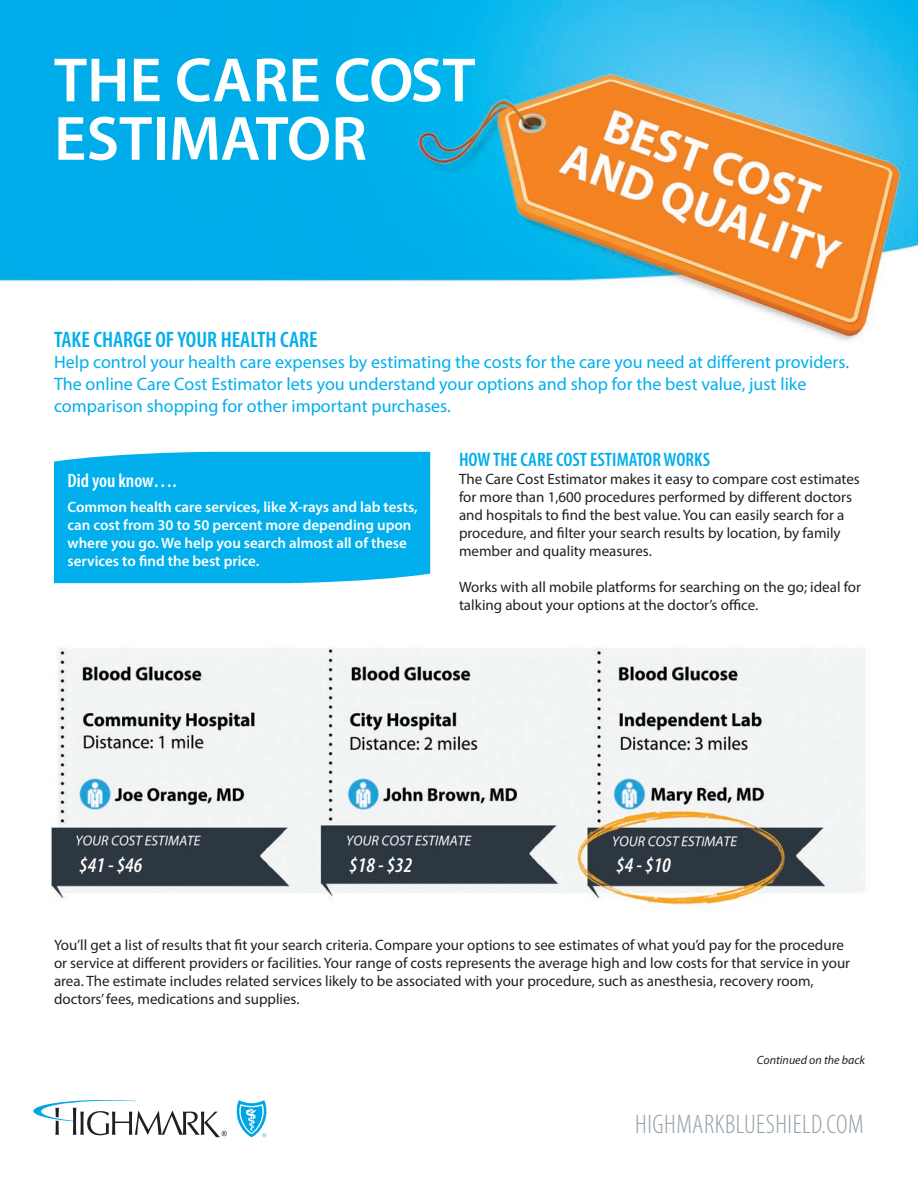
<style>
.page{position:relative;width:918px;height:1188px;background:#fff}
.page>*{position:absolute;margin:0;border:0;box-sizing:border-box;transform-origin:0 0}
.t1{font:600 63px "Myriad Pro";color:#fff}
.t2{font:300 condensed 27px "Myriad Pro";letter-spacing:.02em;color:#94a0a9}
.t3{font:600 condensed 22.5px "Myriad Pro";color:#00afec}
.t4{font:italic 600 condensed 21px "Myriad Pro";color:#fff}
.t5{font:600 condensed 19.5px "Myriad Pro";color:#00afec}
.t6{font:600 condensed 19.5px "Myriad Pro";color:#fff}
.t7{font:18px/21.6px "Myriad Pro";color:#00afec}
.t8{font:15px/18px "Myriad Pro";color:#231f20}
.t9{font:600 15px/18px "Myriad Pro";color:#fff}
.t10{font:italic 12px "Myriad Pro";color:#231f20}
</style>
<div class="page">
<img style="left:0;top:0;width:918px;height:344px">
<img style="left:51px;top:647px;width:814px;height:258px">
<div style="left:54px;top:452px;width:376px;height:131px;background:#00afec"></div>
<div style="left:71px;top:853px;width:90px;height:21px;background:#2d3740"></div>
<div style="left:341px;top:853px;width:90px;height:21px;background:#2d3740"></div>
<div style="left:608px;top:853px;width:90px;height:21px;background:#2d3740"></div>
<svg style="left:33px;top:1100px;width:194px;height:37px"></svg>
<svg style="left:236px;top:1100px;width:31px;height:37px"></svg>
<p class="t1" style="left:54px;top:40px;width:423px">THE CARE COST</p>
<p class="t1" style="left:54px;top:99px;width:315px">ESTIMATOR</p>
<p class="t3" style="left:54px;top:326px;width:265px">TAKE CHARGE OF YOUR HEALTH CARE</p>
<p class="t7" style="left:54px;top:351px;width:797px">Help control your health care expenses by estimating the costs for the care you need at different providers.<br>The online Care Cost Estimator lets you understand your options and shop for the best value, just like comparison shopping for other important purchases.</p>
<p class="t5" style="left:459px;top:448px;width:253px">HOW THE CARE COST ESTIMATOR WORKS</p>
<p class="t8" style="left:459px;top:470px;width:402px">The Care Cost Estimator makes it easy to compare cost estimates for more than 1,600 procedures performed by different doctors and hospitals to find the best value. You can easily search for a procedure, and filter your search results by location, by family member and quality measures.</p>
<p class="t8" style="left:459px;top:578px;width:404px">Works with all mobile platforms for searching on the go; ideal for talking about your options at the doctor’s office.</p>
<p class="t6" style="left:68px;top:468px;width:111px">Did you know….</p>
<p class="t9" style="left:68px;top:498px;width:352px">Common health care services, like X-rays and lab tests, can cost from 30 to 50 percent more depending upon where you go. We help you search almost all of these services to find the best price.</p>
<p class="t4" style="left:79px;top:852px;width:65px">$41 - $46</p>
<p class="t4" style="left:349px;top:852px;width:65px">$18 - $32</p>
<p class="t4" style="left:616px;top:852px;width:56px">$4 - $10</p>
<p class="t8" style="left:54px;top:936px;width:798px">You’ll get a list of results that fit your search criteria. Compare your options to see estimates of what you’d pay for the procedure or service at different providers or facilities. Your range of costs represents the average high and low costs for that service in your area. The estimate includes related services likely to be associated with your procedure, such as anesthesia, recovery room,</p>
<p class="t8" style="left:54px;top:990px;width:247px">doctors’ fees, medications and supplies.</p>
<p class="t10" style="left:757px;top:1052px;width:110px">Continued on the back</p>
<p class="t2" style="left:635px;top:1108px;width:230px">HIGHMARKBLUESHIELD.COM</p>
</div>
